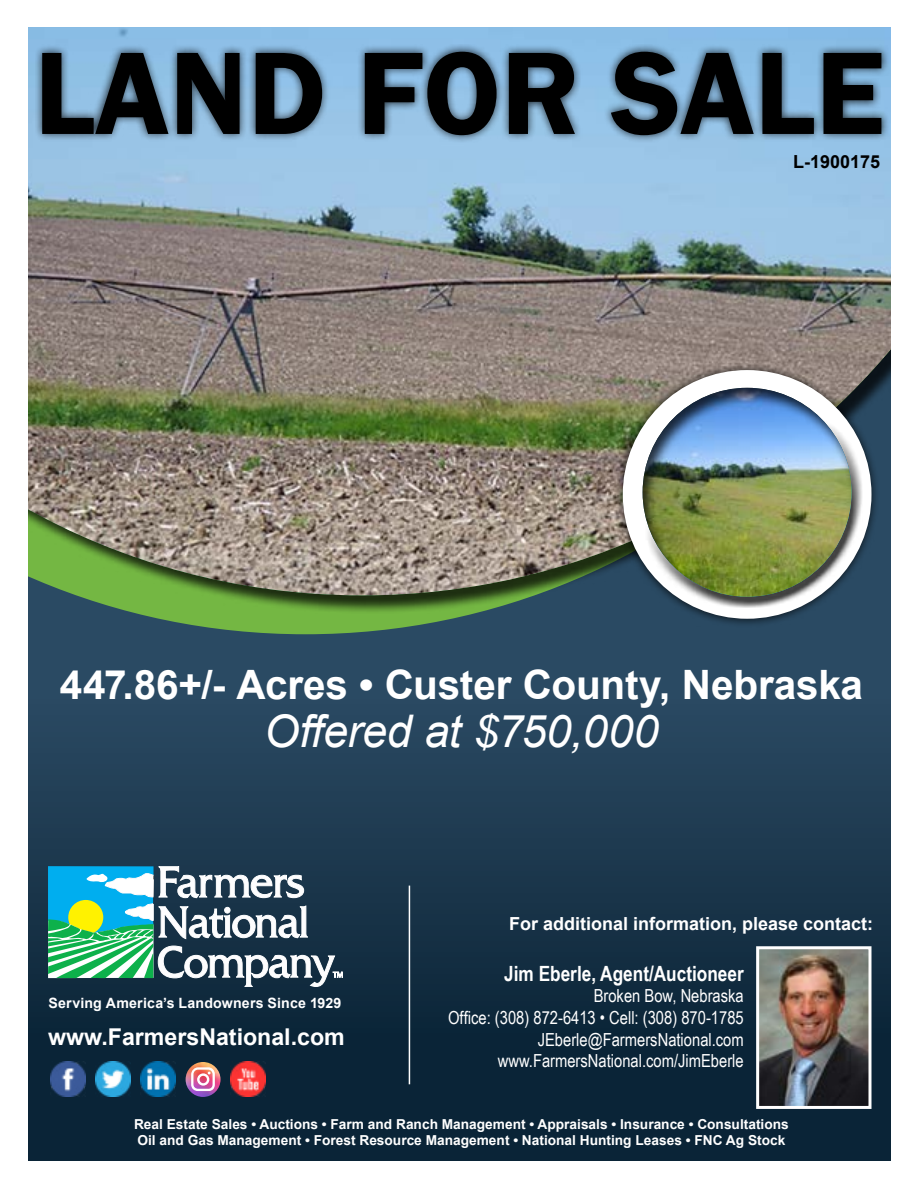
<style>
.page{position:relative;width:918px;height:1188px;background:#fff}
.page>*{position:absolute;margin:0;border:0;box-sizing:border-box;transform-origin:0 0}
.t1{font:600 121.5px "Franklin Gothic";color:#000}
.t2{font:italic 45px "Arial";letter-spacing:-.005em;color:#fff}
.t3{font:700 40.5px "Arial";letter-spacing:-.005em;color:#fff}
.t4{font:700 23.1px "Arial";color:#fff}
.t5{font:700 21px "Arial Narrow";color:#fff}
.t6{font:18px/21.6px "Arial Narrow";color:#fff;text-align:right}
.t7{font:700 18px "Arial";color:#fff}
.t8{font:700 18px "Arial";color:#000}
.t9{font:700 14.25px "Arial";letter-spacing:.01em;color:#fff}
.t10{font:700 13.65px/16.5px "Arial";color:#fff}
</style>
<div class="page">
<svg style="left:28px;top:634px;width:863px;height:527px;background:#1a364c"></svg>
<svg style="left:28px;top:614px;width:863px;height:20px;background:#426e58"></svg>
<img style="left:28px;top:27px;width:863px;height:568px">
<img style="left:760px;top:950px;width:108px;height:155px">
<div style="left:756px;top:946px;width:116px;height:163px;border:3px solid #fff"></div>
<svg style="left:48px;top:866px;width:295px;height:121px"></svg>
<hr style="left:409px;top:886px;width:1px;height:198px;background:#fff">
<div style="left:35px;top:44px;width:855px;height:99px;background:#000;opacity:.75"></div>
<div style="left:615px;top:362px;width:265px;height:266px;background:#000;opacity:.75"></div>
<div style="left:613px;top:361px;width:270px;height:253px;background:#000;opacity:.75"></div>
<img style="left:186px;top:1062px;width:35px;height:35px;border-radius:17px">
<svg style="left:191px;top:1067px;width:24px;height:24px"></svg>
<img style="left:50px;top:1062px;width:35px;height:35px">
<img style="left:95px;top:1062px;width:35px;height:35px">
<img style="left:140px;top:1062px;width:35px;height:35px">
<img style="left:230px;top:1062px;width:35px;height:35px">
<h1 class="t1" style="left:34px;top:19px;width:852px">LAND FOR SALE</h1>
<h3 class="t8" style="left:793px;top:149px;width:89px">L-1900175</h3>
<h3 class="t3" style="left:60px;top:656px;width:805px">447.86+/- Acres • Custer County, Nebraska</h3>
<h2 class="t2" style="left:264px;top:702px;width:396px">Offered at $750,000</h2>
<p class="t9" style="left:49px;top:993px;width:294px">Serving America’s Landowners Since 1929</p>
<h3 class="t4" style="left:48px;top:1021px;width:298px">www.FarmersNational.com</h3>
<h3 class="t7" style="left:509px;top:911px;width:365px">For additional information, please contact:</h3>
<h3 class="t5" style="left:504px;top:958px;width:241px">Jim Eberle, Agent/Auctioneer</h3>
<h3 class="t6" style="left:448px;top:985px;width:297px">Broken Bow, Nebraska<br>Office: (308) 872-6413 • Cell: (308) 870-1785<br>JEberle@FarmersNational.com www.FarmersNational.com/JimEberle</h3>
<p class="t10" style="left:134px;top:1116px;width:656px">Real Estate Sales • Auctions • Farm and Ranch Management • Appraisals • Insurance • Consultations<br>Oil and Gas Management • Forest Resource Management • National Hunting Leases • FNC Ag Stock</p>
</div>
